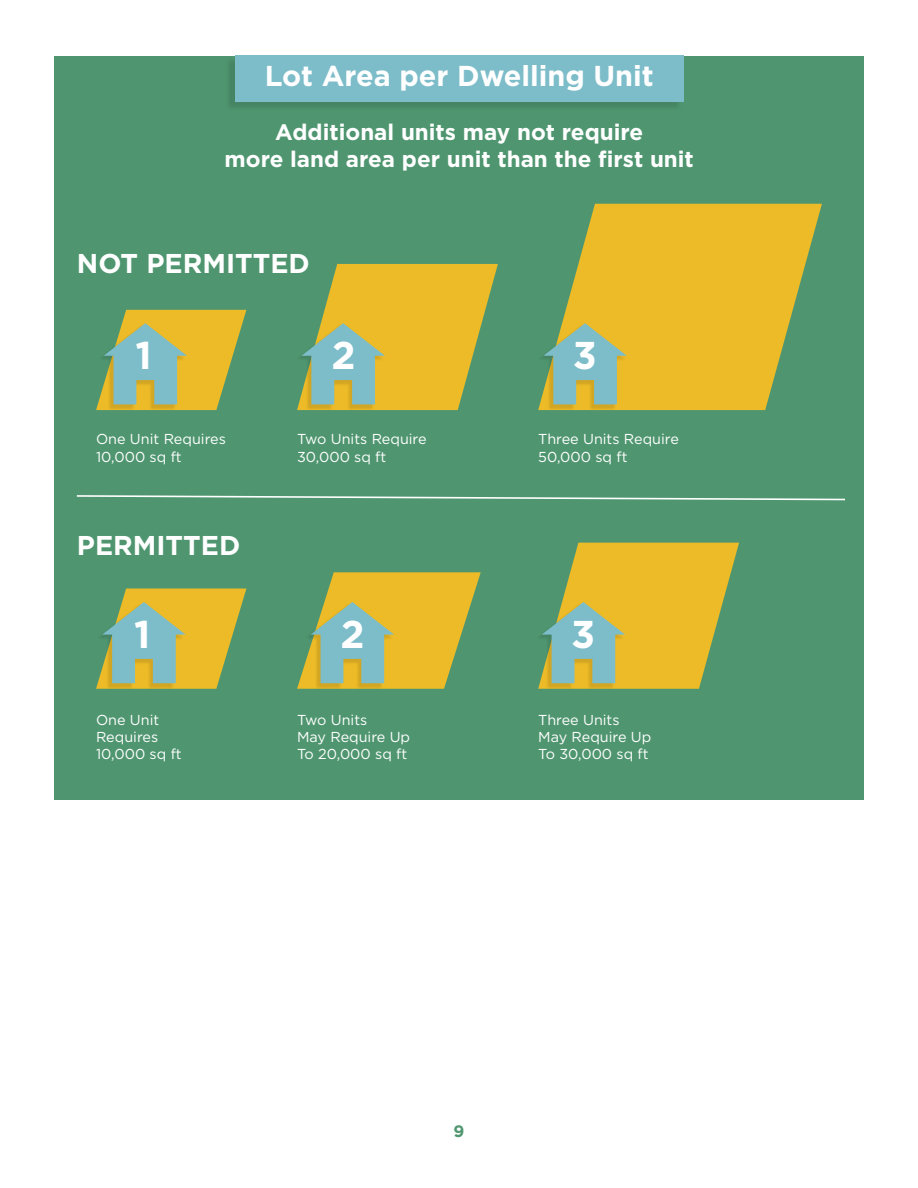
<style>
.page{position:relative;width:918px;height:1188px;background:#fff}
.page>*{position:absolute;margin:0;border:0;box-sizing:border-box;transform-origin:0 0}
.t1{font:700 38.7px "Gotham";color:#fff}
.t2{font:700 28.8px "Gotham";color:#fff}
.t3{font:700 27.15px "Gotham";color:#fff}
.t4{font:700 22.35px/26.8px "Gotham";color:#fff;text-align:center}
.t5{font:700 16.5px "Gotham";color:#509770}
.t6{font:14.4px/17.2px "Gotham";color:#fff}
</style>
<div class="page">
<div style="left:54px;top:56px;width:810px;height:744px;background:#4f9670"></div>
<div style="left:235px;top:56px;width:448px;height:46px;background:#7cbdc9"></div>
<svg style="left:76px;top:495px;width:769px;height:6px"></svg>
<svg style="left:96px;top:310px;width:150px;height:100px"></svg>
<img style="left:298px;top:410px;width:87px;height:1px">
<svg style="left:297px;top:264px;width:201px;height:146px"></svg>
<svg style="left:96px;top:589px;width:150px;height:100px"></svg>
<svg style="left:297px;top:572px;width:184px;height:117px"></svg>
<svg style="left:538px;top:543px;width:201px;height:146px"></svg>
<svg style="left:562px;top:204px;width:260px;height:206px;fill:#edbb27"></svg>
<img style="left:538px;top:357px;width:89px;height:54px">
<svg style="left:543px;top:323px;width:84px;height:81px"></svg>
<h2 class="t2" style="left:265px;top:59px;width:391px">Lot Area per Dwelling Unit</h2>
<h3 class="t4" style="left:225px;top:119px;width:471px">Additional units may not require<br>more land area per unit than the first unit</h3>
<h3 class="t3" style="left:77px;top:248px;width:234px">NOT PERMITTED</h3>
<h1 class="t1" style="left:136px;top:333px;width:18px">1</h1>
<h1 class="t1" style="left:331px;top:333px;width:26px">2</h1>
<h1 class="t1" style="left:573px;top:333px;width:26px">3</h1>
<p class="t6" style="left:96px;top:430px;width:131px">One Unit Requires<br>10,000 sq ft</p>
<p class="t6" style="left:297px;top:430px;width:131px">Two Units Require<br>30,000 sq ft</p>
<p class="t6" style="left:538px;top:430px;width:142px">Three Units Require<br>50,000 sq ft</p>
<h3 class="t3" style="left:77px;top:530px;width:165px">PERMITTED</h3>
<h1 class="t1" style="left:134px;top:612px;width:18px">1</h1>
<h1 class="t1" style="left:341px;top:612px;width:26px">2</h1>
<h1 class="t1" style="left:571px;top:612px;width:26px">3</h1>
<p class="t6" style="left:96px;top:711px;width:87px">One Unit<br>Requires<br>10,000 sq ft</p>
<p class="t6" style="left:297px;top:711px;width:115px">Two Units<br>May Require Up<br>To 20,000 sq ft</p>
<p class="t6" style="left:538px;top:711px;width:115px">Three Units<br>May Require Up<br>To 30,000 sq ft</p>
<p class="t5" style="left:454px;top:1121px;width:12px">9</p>
</div>
